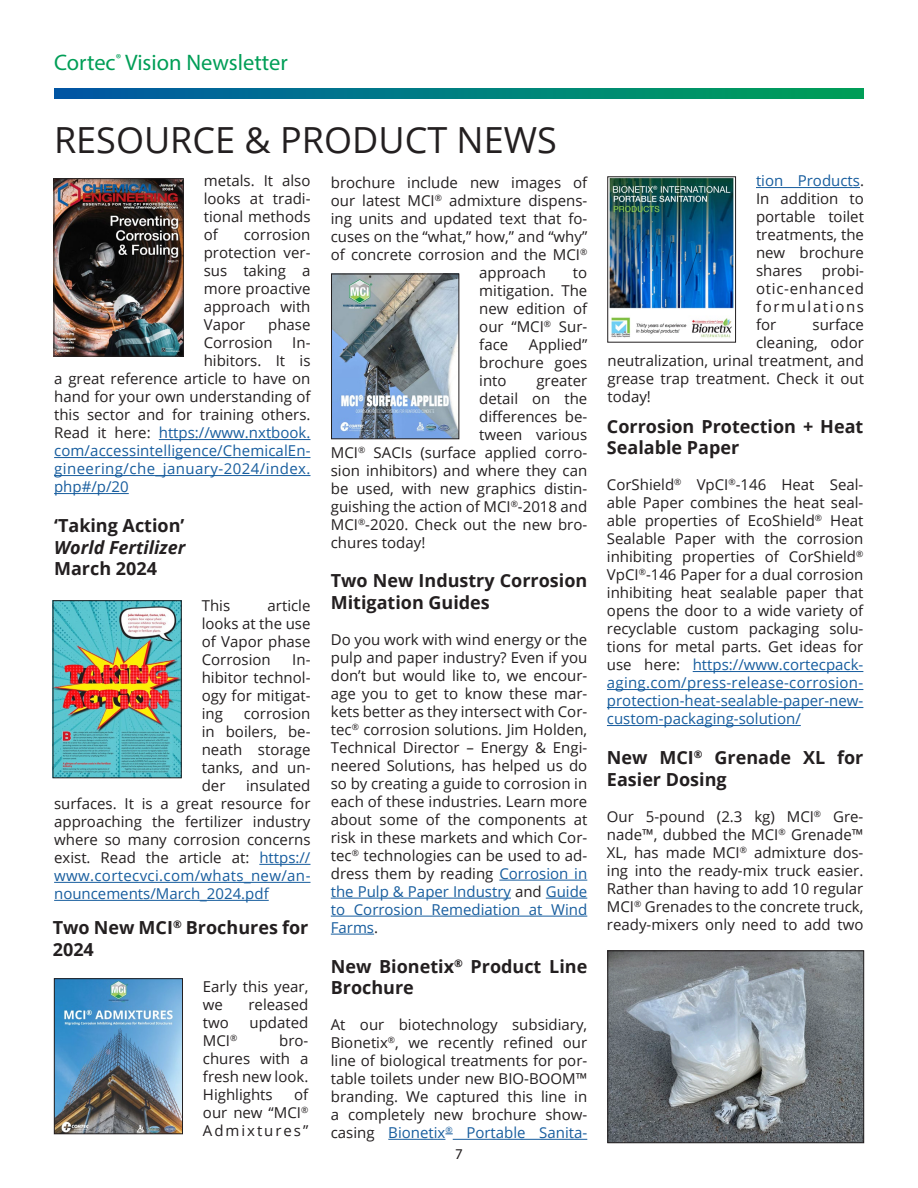
<style>
.page{position:relative;width:918px;height:1188px;background:#fff}
.page>*{position:absolute;margin:0;border:0;box-sizing:border-box;transform-origin:0 0}
.t1{font:36px "Open Sans";color:#231f20}
.t2{font:22.5px "Myriad Pro";color:#009e57}
.t3{font:700 18px/21.6px "Open Sans";color:#231f20}
.t4{font:italic 700 18px "Open Sans";color:#231f20}
.t5{font:15px/18px "Open Sans";color:#231f20;text-align:justify}
.t6{font:15px "Open Sans";letter-spacing:.01em;color:#175d9e}
.t7{font:15px "Open Sans";letter-spacing:.03em;color:#175d9e}
.t8{font:15px "Myriad Pro";color:#231f20}
.s1{color:#231f20}
.s2{color:#175d9e}
</style>
<div class="page">
<svg style="left:54px;top:88px;width:810px;height:10px;background:#007d7f"></svg>
<hr style="left:159px;top:439px;width:151px;height:1px;background:#175d9e">
<hr style="left:54px;top:457px;width:256px;height:1px;background:#175d9e">
<hr style="left:54px;top:475px;width:256px;height:1px;background:#175d9e">
<hr style="left:54px;top:493px;width:75px;height:1px;background:#175d9e">
<hr style="left:259px;top:864px;width:52px;height:1px;background:#175d9e">
<hr style="left:54px;top:882px;width:256px;height:1px;background:#175d9e">
<hr style="left:54px;top:900px;width:215px;height:1px;background:#175d9e">
<img style="left:55px;top:602px;width:125px;height:174px">
<div style="left:53px;top:600px;width:129px;height:178px;border:1px solid #231f20"></div>
<img style="left:56px;top:180px;width:126px;height:174px">
<div style="left:54px;top:178px;width:130px;height:178px;border:1px solid #231f20"></div>
<hr style="left:499px;top:880px;width:88px;height:1px;background:#175d9e">
<hr style="left:331px;top:898px;width:180px;height:1px;background:#175d9e">
<hr style="left:546px;top:898px;width:41px;height:1px;background:#175d9e">
<hr style="left:331px;top:916px;width:256px;height:1px;background:#175d9e">
<hr style="left:331px;top:934px;width:43px;height:1px;background:#175d9e">
<hr style="left:388px;top:1139px;width:57px;height:1px;background:#175d9e">
<hr style="left:453px;top:1139px;width:134px;height:1px;background:#175d9e">
<img style="left:56px;top:980px;width:125px;height:152px">
<div style="left:54px;top:978px;width:129px;height:156px;border:1px solid #231f20"></div>
<img style="left:333px;top:276px;width:124px;height:161px">
<div style="left:331px;top:274px;width:128px;height:165px;border:1px solid #231f20"></div>
<img style="left:610px;top:179px;width:124px;height:159px">
<div style="left:608px;top:177px;width:128px;height:165px;border:1px solid #231f20"></div>
<hr style="left:756px;top:187px;width:104px;height:1px;background:#175d9e">
<hr style="left:693px;top:671px;width:170px;height:1px;background:#175d9e">
<hr style="left:607px;top:689px;width:256px;height:1px;background:#175d9e">
<hr style="left:607px;top:707px;width:256px;height:1px;background:#175d9e">
<hr style="left:607px;top:725px;width:194px;height:1px;background:#175d9e">
<img style="left:610px;top:953px;width:252px;height:188px">
<div style="left:608px;top:951px;width:256px;height:192px;border:1px solid #231f20"></div>
<h2 class="t2" style="left:54px;top:49px;width:235px">Cortec<sup>®</sup> Vision Newsletter</h2>
<p class="t1" style="left:54px;top:115px;width:504px">RESOURCE &amp; PRODUCT NEWS</p>
<p class="t5" style="left:204px;top:172px;width:108px">metals. It also looks at tradi&shy;tional methods of</p>
<p class="t5" style="left:331px;top:173px;width:258px">brochure include new images of</p>
<p class="t5" style="left:331px;top:191px;width:258px">our latest MCI<sup>®</sup> admixture dispens-</p>
<p class="t5" style="left:331px;top:209px;width:258px">ing units and updated text that fo-</p>
<p class="t5" style="left:331px;top:227px;width:258px">cuses on the “what,” how,” and “why”</p>
<p class="t5" style="left:331px;top:245px;width:258px">of concrete corrosion and the MCI<sup>®</sup></p>
<p class="t5" style="left:479px;top:263px;width:68px">approach</p>
<p class="t5" style="left:204px;top:226px;width:108px;text-indent:40px">corrosion protection ver&shy;sus taking a more proactive approach with Vapor</p>
<p class="t5" style="left:479px;top:263px;width:110px;text-indent:94px">to mitigation. The new edition of our “MCI<sup>®</sup> Sur&shy;face</p>
<p class="t5" style="left:204px;top:316px;width:108px;text-indent:64px">phase<br>Corrosion</p>
<p class="t5" style="left:292px;top:334px;width:20px">In-</p>
<p class="t5" style="left:204px;top:352px;width:108px">hibitors. It is</p>
<p class="t5" style="left:54px;top:370px;width:258px">a great reference article to have on</p>
<p class="t5" style="left:54px;top:388px;width:258px">hand for your own understanding of</p>
<p class="t5" style="left:54px;top:406px;width:258px">this sector and for training others.</p>
<p class="t6" style="left:54px;top:423px;width:258px"><span class="s1">Read it here:</span> https://www.nxtbook.</p>
<p class="t6" style="left:54px;top:441px;width:258px">com/accessintelligence/ChemicalEn-</p>
<p class="t7" style="left:54px;top:459px;width:258px">gineering/che_january-2024/index.</p>
<p class="t6" style="left:54px;top:477px;width:76px">php#/p/20</p>
<p class="t3" style="left:54px;top:514px;width:132px">‘Taking Action’</p>
<p class="t4" style="left:54px;top:534px;width:133px">World Fertilizer</p>
<p class="t3" style="left:54px;top:557px;width:104px">March 2024</p>
<p class="t5" style="left:202px;top:596px;width:30px">This</p>
<p class="t5" style="left:479px;top:335px;width:110px;text-indent:50px">Applied” brochure goes into</p>
<p class="t5" style="left:536px;top:371px;width:52px">greater</p>
<p class="t5" style="left:479px;top:389px;width:110px">detail on the</p>
<p class="t5" style="left:479px;top:407px;width:110px">differences be-</p>
<p class="t5" style="left:479px;top:425px;width:109px">tween various</p>
<p class="t5" style="left:331px;top:443px;width:258px">MCI<sup>®</sup> SACIs (surface applied corro-</p>
<p class="t5" style="left:331px;top:461px;width:258px">sion inhibitors) and where they can</p>
<p class="t5" style="left:331px;top:479px;width:258px">be used, with new graphics distin-</p>
<p class="t5" style="left:331px;top:497px;width:258px">guishing the action of MCI<sup>®</sup>-2018 and</p>
<p class="t5" style="left:331px;top:515px;width:258px">MCI<sup>®</sup>-2020. Check out the new bro-</p>
<p class="t5" style="left:331px;top:533px;width:96px">chures today!</p>
<p class="t3" style="left:331px;top:570px;width:258px">Two New Industry Corrosion<br>Mitigation Guides</p>
<p class="t5" style="left:331px;top:630px;width:258px">Do you work with wind energy or the pulp and paper industry? Even if you don’t but would like to, we encour&shy;age you to get to know these mar&shy;kets better as they intersect with Cor&shy;tec<sup>®</sup> corrosion solutions. Jim Holden, Technical Director – Energy &amp; Engi&shy;neered Solutions, has helped us do so by creating a guide to corrosion in each of these industries. Learn more about some of the components at risk in these markets and which Cor&shy;tec<sup>®</sup> technologies can be used to ad&shy;dress them by reading <span class="s2">Corrosion in the Pulp &amp; Paper Industry</span> and <span class="s2">Guide to Corrosion Remediation at Wind Farms</span>.</p>
<p class="t3" style="left:331px;top:955px;width:258px">New Bionetix<sup>®</sup> Product Line<br>Brochure</p>
<p class="t5" style="left:331px;top:1015px;width:258px">At our biotechnology subsidiary, Bionetix<sup>®</sup>, we recently refined our line of biological treatments for por&shy;table toilets under new BIO-BOOM™ branding. We captured this line in a completely new brochure show&shy;casing <span class="s2">Bionetix</span><sup>®</sup> <span class="s2">Portable Sanita-</span></p>
<p class="t5" style="left:202px;top:596px;width:110px;text-indent:66px">article looks at the use of Vapor phase Corrosion</p>
<p class="t5" style="left:202px;top:650px;width:110px;text-indent:91px">In&shy;hibitor technol&shy;ogy for mitigat&shy;ing</p>
<p class="t5" style="left:202px;top:704px;width:110px;text-indent:42px">corrosion in boilers, be&shy;neath storage tanks, and un&shy;der</p>
<p class="t5" style="left:54px;top:776px;width:258px;text-indent:192px">insulated surfaces. It is a great resource for approaching the fertilizer industry where so many corrosion concerns exist. Read the article at: <span class="s2">https:// www.cortecvci.com/whats_new/an&shy;nouncements/March_2024.pdf</span></p>
<p class="t3" style="left:53px;top:917px;width:257px">Two New MCI<sup>®</sup> Brochures for<br>2024</p>
<p class="t5" style="left:203px;top:977px;width:107px">Early this year, we</p>
<p class="t5" style="left:249px;top:995px;width:61px">released</p>
<p class="t5" style="left:203px;top:1013px;width:28px">two</p>
<p class="t5" style="left:250px;top:1013px;width:60px">updated</p>
<p class="t5" style="left:203px;top:1031px;width:36px">MCI<sup>®</sup></p>
<p class="t5" style="left:203px;top:1031px;width:107px;text-indent:76px">bro&shy;chures with a fresh new look.<br>Highlights</p>
<p class="t5" style="left:203px;top:1085px;width:107px;text-indent:91px">of our new “MCI<sup>® </sup>Admixtures”</p>
<p class="t8" style="left:455px;top:1144px;width:9px">7</p>
<p class="t5" style="left:756px;top:172px;width:110px"><span class="s2">tion Products</span>.<br>In addition to portable toilet treatments, the new brochure shares</p>
<p class="t5" style="left:756px;top:262px;width:110px;text-indent:66px">probi&shy;otic-enhanced formulations for</p>
<p class="t5" style="left:813px;top:316px;width:53px">surface</p>
<p class="t5" style="left:756px;top:334px;width:109px">cleaning, odor</p>
<p class="t5" style="left:608px;top:352px;width:258px">neutralization, urinal treatment, and</p>
<p class="t5" style="left:608px;top:370px;width:258px">grease trap treatment. Check it out</p>
<p class="t5" style="left:608px;top:388px;width:45px">today!</p>
<p class="t3" style="left:607px;top:415px;width:258px">Corrosion Protection + Heat<br>Sealable Paper</p>
<p class="t5" style="left:607px;top:476px;width:258px">CorShield<sup>®</sup> VpCI<sup>®</sup>-146 Heat Seal&shy;able Paper combines the heat seal&shy;able properties of EcoShield<sup>®</sup> Heat Sealable Paper with the corrosion inhibiting properties of CorShield<sup>® </sup>VpCI<sup>®</sup>-146 Paper for a dual corrosion inhibiting heat sealable paper that opens the door to a wide variety of recyclable custom packaging solu&shy;tions for metal parts. Get ideas for use here: <span class="s2">https://www.cortecpack&shy;aging.com/press-release-corrosion&shy;protection-heat-sealable-paper-new&shy;custom-packaging-solution/</span></p>
<p class="t3" style="left:607px;top:746px;width:258px">New MCI<sup>®</sup> Grenade XL for<br>Easier Dosing</p>
<p class="t5" style="left:607px;top:807px;width:258px">Our 5-pound (2.3 kg) MCI<sup>®</sup> Gre&shy;nade™, dubbed the MCI<sup>®</sup> Grenade™ XL, has made MCI<sup>®</sup> admixture dos&shy;ing into the ready-mix truck easier.<br>Rather than having to add 10 regular MCI<sup>®</sup> Grenades to the concrete truck, ready-mixers only need to add two</p>
</div>
